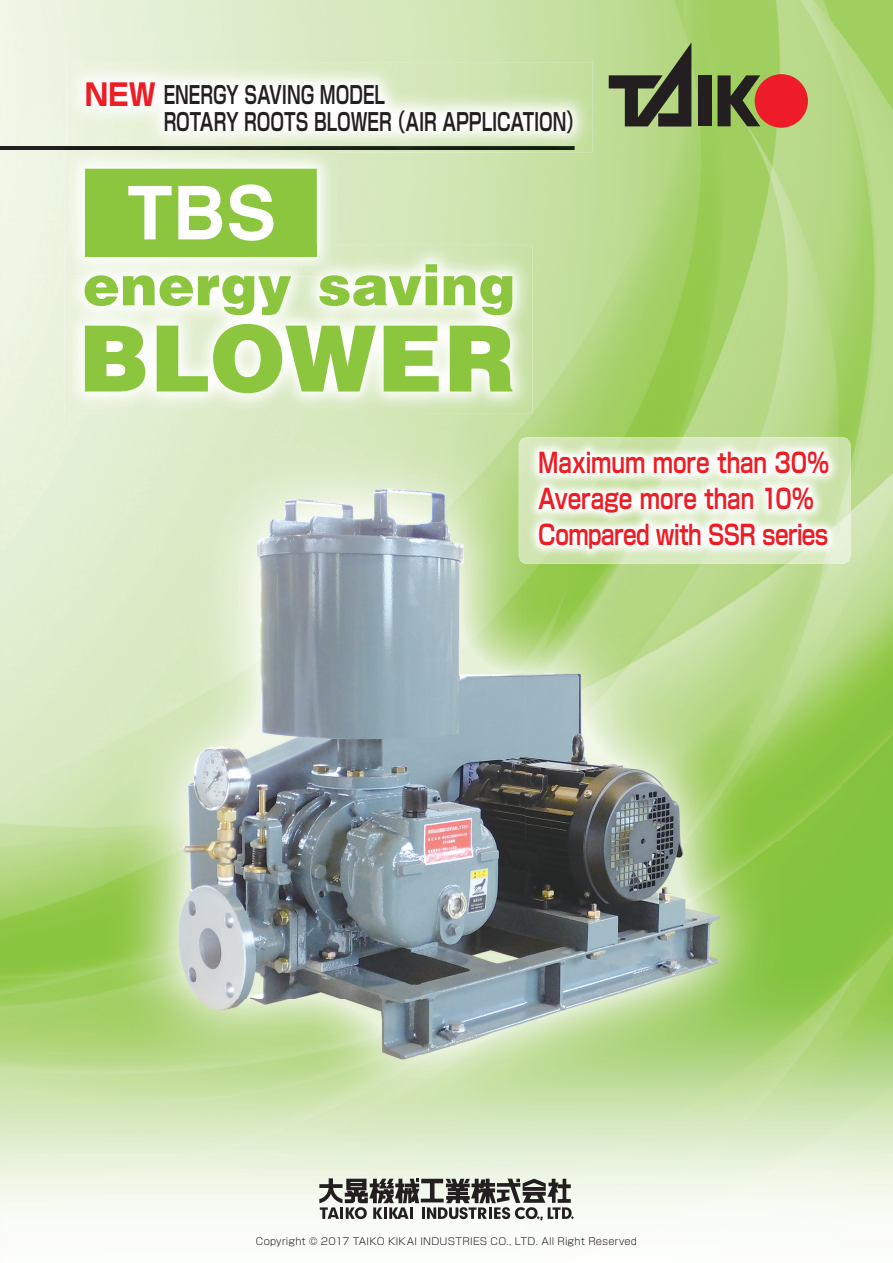
<style>
.page{position:relative;width:893px;height:1263px;background:#fff}
.page>*{position:absolute;margin:0;border:0;box-sizing:border-box;transform-origin:0 0}
.t1{font:900 91.5px "Helvetica";color:#8bc63e}
.t2{font:900 55.5px "Helvetica";letter-spacing:.005em;color:#8bc63e}
.t3{font:700 27px/36px "Shin Go Pro De";letter-spacing:-.005em;color:#ee1d23;scale:.8 1}
.t4{font:700 24px/27px "Shin Go Pro De";letter-spacing:-.005em;color:#231f20;scale:.7 1}
.t5{font:300 9.75px "Shin Go Pro";letter-spacing:.025em;color:#231f20}
.s1{font-family:"Shin Go Pro";font-size:30px;color:#ee1d23}
</style>
<div class="page">
<img style="left:0;top:0;width:893px;height:105px">
<img style="left:0;top:105px;width:105px;height:1116px">
<img style="left:337px;top:105px;width:556px;height:158px">
<img style="left:526px;top:263px;width:367px;height:210px">
<img style="left:105px;top:413px;width:421px;height:802px">
<img style="left:841px;top:473px;width:52px;height:744px">
<img style="left:525px;top:564px;width:316px;height:657px">
<img style="left:519px;top:437px;width:331px;height:127px">
<div style="left:698px;top:75px;width:13px;height:51px;background:#231f20"></div>
<svg style="left:717px;top:75px;width:43px;height:51px;background:#4e5a35"></svg>
<svg style="left:609px;top:43px;width:82px;height:84px;background:#738259"></svg>
<div style="left:755px;top:74px;width:53px;height:54px;background:#ee1c28;border-radius:50%"></div>
<hr style="left:0;top:146px;width:574px;height:4px;background:#231f20">
<img style="left:67px;top:62px;width:525px;height:90px">
<img style="left:65px;top:150px;width:272px;height:94px">
<img style="left:67px;top:148px;width:270px;height:4px">
<svg style="left:85px;top:169px;width:232px;height:75px"></svg>
<img style="left:65px;top:244px;width:467px;height:169px">
<div style="left:85px;top:244px;width:232px;height:12px;background:#8bc63e"></div>
<svg style="left:319px;top:1178px;width:255px;height:42px"></svg>
<img style="left:527px;top:439px;width:313px;height:122px">
<h3 class="t4" style="left:164px;top:78px;width:600px;text-indent:-79px"><span class="s1">NEW</span> ENERGY SAVING MODEL<br>ROTARY ROOTS BLOWER （AIR APPLICATION）</h3>
<h2 class="t2" style="left:83px;top:249px;width:434px">energy saving</h2>
<h1 class="t1" style="left:78px;top:299px;width:439px">BLOWER</h1>
<h3 class="t3" style="left:538px;top:442px;width:365px">Maximum more than 30%<br>Average more than 10%<br>Compared with SSR series</h3>
<p class="t5" style="left:256px;top:1234px;width:383px">Copyright © 2017 TAIKO KIKAI INDUSTRIES CO., LTD. All Right Reserved</p>
</div>
